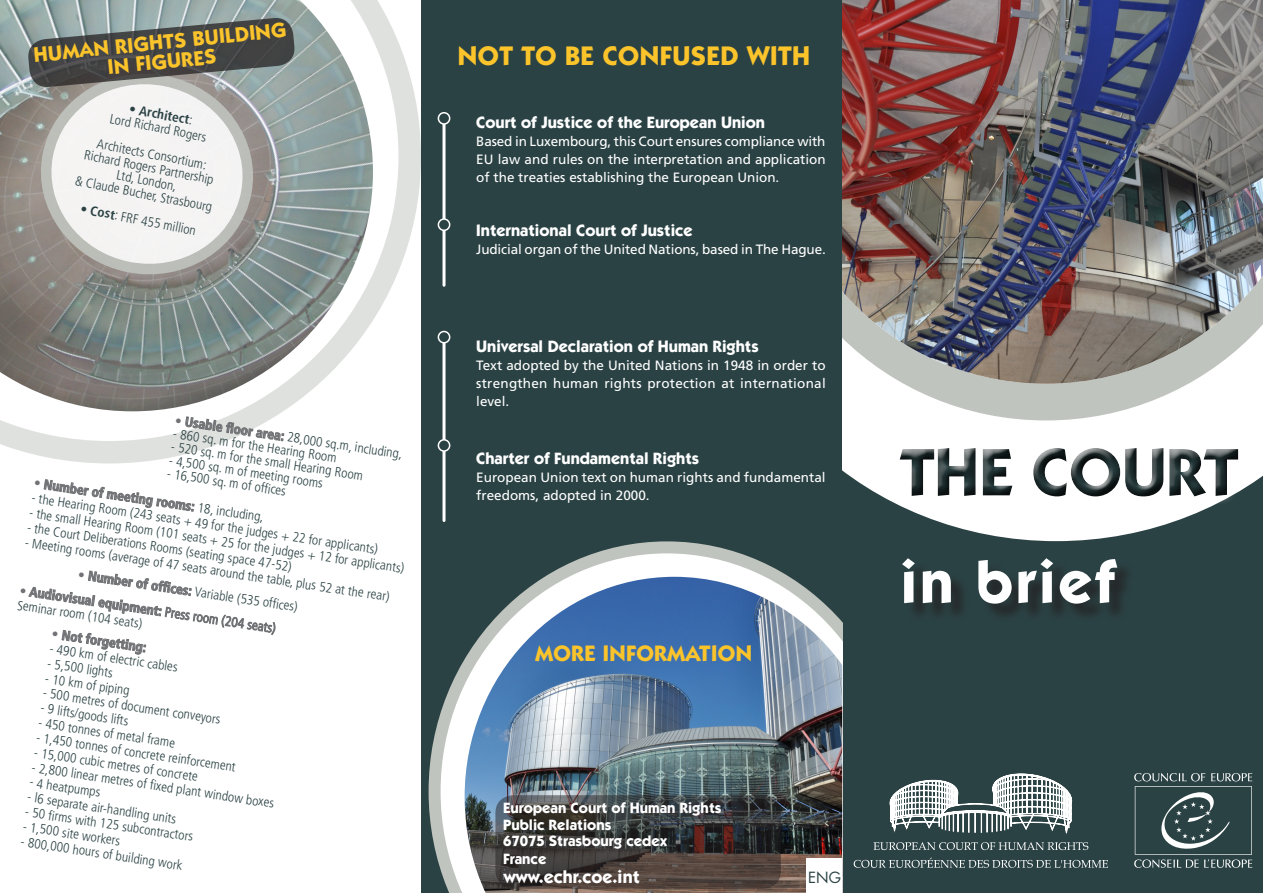
<style>
.page{position:relative;width:1263px;height:893px;background:#fff}
.page>*{position:absolute;margin:0;border:0;box-sizing:border-box;transform-origin:0 0}
.t1{font:700 67.5px "ITC Kabel Std";color:#2b4244}
.t2{font:700 60px "ITC Kabel Std";letter-spacing:.05em;color:#fff}
.t3{font:700 27px "ITC Kabel Std";letter-spacing:.02em;color:#fbc42b}
.t4{font:700 22.5px "ITC Kabel Std";letter-spacing:.02em;color:#fbc42b}
.t5{font:700 21px "ITC Kabel Std";color:#fbc42b}
.t6{font:700 18px "ITC Kabel Std";color:#fff}
.Titre_blanc{font:700 16.5px "ITC Kabel Std";color:#fff}
.t7{font:700 15px "ITC Kabel Std";color:#fff}
.Normal_blanc_ECHR{font:15px "Futura Std";color:#2b4244}
.Normal_gris{font:300 condensed 13.5px/13.5px "Frutiger LT Std";color:#2b4244;text-align:center}
.Normal_blanc{font:13.5px/18px "Frutiger LT Std";color:#fff;text-align:justify}
.Normal_gris-2{font:700 condensed 13.5px "Frutiger LT Std";color:#717275}
.t8{font:700 condensed 13.5px "Frutiger LT Std";color:#2b4244}
.s1{font-weight:300}
.s2{font-weight:700}
.s3{color:#717275}
.s4{font-weight:700;color:#717275}
.s5{font-weight:300;color:#2b4244}
</style>
<div class="page">
<div style="left:836px;top:405px;width:427px;height:488px;background:#2b4244"></div>
<svg style="left:842px;top:420px;width:421px;height:121px;fill:#fff"></svg>
<svg style="left:842px;top:384px;width:421px;height:36px"></svg>
<img style="left:842px;top:0;width:421px;height:384px">
<div style="left:421px;top:0;width:421px;height:893px;background:#2b4244"></div>
<svg style="left:0;top:0;width:421px;height:463px"></svg>
<img style="left:0;top:0;width:373px;height:411px">
<svg style="left:26px;top:58px;width:242px;height:221px"></svg>
<svg style="left:429px;top:541px;width:361px;height:352px"></svg>
<img style="left:465px;top:577px;width:377px;height:316px">
<svg style="left:495px;top:795px;width:286px;height:94px;background:#403c3b"></svg>
<svg style="left:27px;top:16px;width:269px;height:73px;background:#666b6a"></svg>
<div style="left:806px;top:859px;width:36px;height:34px;background:#fff"></div>
<hr style="left:442px;top:122px;width:3px;height:163px;background:#fff">
<div style="left:438px;top:112px;width:12px;height:13px;border:2px solid #fff;border-radius:50%"></div>
<div style="left:438px;top:219px;width:12px;height:11px;background:#2b4244;border-radius:50%"></div>
<div style="left:438px;top:218px;width:12px;height:13px;border:2px solid #fff;border-radius:50%"></div>
<hr style="left:442px;top:339px;width:3px;height:182px;background:#fff">
<div style="left:438px;top:331px;width:12px;height:12px;background:#2b4244;border-radius:50%"></div>
<div style="left:438px;top:331px;width:12px;height:12px;border:2px solid #fff;border-radius:50%"></div>
<div style="left:438px;top:440px;width:12px;height:11px;background:#2b4244;border-radius:50%"></div>
<div style="left:438px;top:439px;width:12px;height:13px;border:2px solid #fff;border-radius:50%"></div>
<svg style="left:854px;top:858px;width:254px;height:10px"></svg>
<svg style="left:873px;top:842px;width:215px;height:8px"></svg>
<svg style="left:890px;top:774px;width:182px;height:59px"></svg>
<svg style="left:1134px;top:773px;width:118px;height:95px"></svg>
<div style="left:888px;top:430px;width:375px;height:84px;background:#231f20;opacity:.75"></div>
<div style="left:889px;top:437px;width:358px;height:66px;background:#fff"></div>
<div style="left:891px;top:442px;width:358px;height:65px;background:#231f20;opacity:.75"></div>
<svg style="left:185px;top:416px;width:99px;height:25px"></svg>
<svg style="left:43px;top:479px;width:151px;height:32px"></svg>
<svg style="left:28px;top:570px;width:248px;height:85px"></svg>
<div style="left:906px;top:562px;width:229px;height:60px;background:#231f20;opacity:.75"></div>
<p class="t5" style="left:33px;top:43px;width:255px;rotate:-6deg">HUMAN RIGHTS BUILDING</p>
<p class="t5" style="left:106px;top:55px;width:110px;rotate:-6deg">IN FIGURES</p>
<p class="t8" style="left:131px;top:100px;width:66px;rotate:11deg"><span class="s1">•</span> Architect<span class="s1">:</span></p>
<p class="Normal_gris" style="left:111px;top:112px;width:100px;rotate:11deg">Lord Richard Rogers</p>
<p class="Normal_gris" style="left:98px;top:137px;width:113px;rotate:11deg">Architects Consortium:</p>
<p class="Normal_gris" style="left:82px;top:147px;width:141px;rotate:11deg">Richard Rogers Partnership<br>Ltd, London,<br>&amp; Claude Bucher, Strasbourg</p>
<p class="Normal_gris" style="left:82px;top:202px;width:119px;rotate:11deg">• <span class="s2">Cost</span>: FRF 455 million</p>
<p class="Normal_gris" style="left:177px;top:412px;width:231px;rotate:9deg"><span class="s3">•</span> <span class="s4">Usable fl oor area:</span> 28,000 sq.m, including,</p>
<p class="Normal_gris" style="left:174px;top:426px;width:167px;rotate:9deg">- 860 sq. m for the Hearing Room</p>
<p class="Normal_gris" style="left:172px;top:439px;width:195px;rotate:9deg">- 520 sq. m for the small Hearing Room</p>
<p class="Normal_gris" style="left:170px;top:453px;width:157px;rotate:9deg">- 4,500 sq. m of meeting rooms</p>
<p class="Normal_gris" style="left:168px;top:466px;width:122px;rotate:9deg">- 16,500 sq. m of offi ces</p>
<p class="Normal_gris-2" style="left:35px;top:474px;width:234px;rotate:9deg"><span class="s1">•</span> Number of meeting rooms: <span class="s5">18, including,</span></p>
<p class="Normal_gris" style="left:33px;top:489px;width:351px;rotate:9deg">- the Hearing Room (243 seats + 49 for the judges + 22 for applicants)</p>
<p class="Normal_gris" style="left:31px;top:504px;width:380px;rotate:9deg">- the small Hearing Room (101 seats + 25 for the judges + 12 for applicants)</p>
<p class="Normal_gris" style="left:29px;top:520px;width:269px;rotate:9deg">- the Court Deliberations Rooms (seating space 47-52)</p>
<p class="Normal_gris" style="left:27px;top:534px;width:370px;rotate:9deg">- Meeting rooms (average of 47 seats around the table, plus 52 at the rear)</p>
<p class="Normal_gris-2" style="left:53px;top:625px;width:97px;rotate:9deg"><span class="s1">•</span> Not forgetting:</p>
<p class="Normal_gris" style="left:80px;top:566px;width:223px;rotate:9deg"><span class="s3">•</span> <span class="s4">Number of offi ces:</span> Variable (535 offi ces)</p>
<p class="Normal_gris-2" style="left:21px;top:582px;width:260px;rotate:9deg"><span class="s1">•</span> Audiovisual equipment: <span class="s5">Press room (204 seats)</span></p>
<p class="Normal_gris" style="left:19px;top:598px;width:128px;rotate:9deg">Seminar room (104 seats)</p>
<p class="Normal_gris" style="left:51px;top:641px;width:131px;rotate:9deg">- 490 km of electric cables</p>
<p class="Normal_gris" style="left:49px;top:656px;width:68px;rotate:9deg">- 5,500 lights</p>
<p class="Normal_gris" style="left:46px;top:671px;width:87px;rotate:9deg">- 10 km of piping</p>
<p class="Normal_gris" style="left:44px;top:685px;width:181px;rotate:9deg">- 500 metres of document conveyors</p>
<p class="Normal_gris" style="left:42px;top:701px;width:90px;rotate:9deg">- 9 lifts/goods lifts</p>
<p class="Normal_gris" style="left:40px;top:715px;width:139px;rotate:9deg">- 450 tonnes of metal frame</p>
<p class="Normal_gris" style="left:38px;top:730px;width:203px;rotate:9deg">- 1,450 tonnes of concrete reinforcement</p>
<p class="Normal_gris" style="left:35px;top:745px;width:167px;rotate:9deg">- 15,000 cubic metres of concrete</p>
<p class="Normal_gris" style="left:33px;top:759px;width:246px;rotate:9deg">- 2,800 linear metres of fi xed plant window boxes</p>
<p class="Normal_gris" style="left:31px;top:775px;width:73px;rotate:9deg">- 4 heatpumps</p>
<p class="Normal_gris" style="left:29px;top:789px;width:152px;rotate:9deg">- l6 separate air-handling units</p>
<p class="Normal_gris" style="left:27px;top:804px;width:171px;rotate:9deg">- 50 fi rms with 125 subcontractors</p>
<p class="Normal_gris" style="left:24px;top:819px;width:100px;rotate:9deg">- 1,500 site workers</p>
<p class="Normal_gris" style="left:22px;top:834px;width:165px;rotate:9deg">- 800,000 hours of building work</p>
<p class="t3" style="left:458px;top:40px;width:354px">NOT TO BE CONFUSED WITH</p>
<p class="Titre_blanc" style="left:476px;top:112px;width:290px">Court of Justice of the European Union</p>
<p class="Normal_blanc" style="left:476px;top:133px;width:351px">Based in Luxembourg, this Court ensures compliance with EU law and rules on the interpretation and application of the treaties establishing the European Union.</p>
<p class="Titre_blanc" style="left:476px;top:220px;width:218px">International Court of Justice</p>
<p class="Normal_blanc" style="left:476px;top:240px;width:351px">Judicial organ of the United Nations, based in The Hague.</p>
<p class="Titre_blanc" style="left:476px;top:336px;width:284px">Universal Declaration of Human Rights</p>
<p class="Normal_blanc" style="left:476px;top:357px;width:351px">Text adopted by the United Nations in 1948 in order to strengthen human rights protection at international level.</p>
<p class="Titre_blanc" style="left:476px;top:448px;width:224px">Charter of Fundamental Rights</p>
<p class="Normal_blanc" style="left:476px;top:468px;width:351px">European Union text on human rights and fundamental freedoms, adopted in 2000.</p>
<p class="t4" style="left:535px;top:640px;width:218px">MORE INFORMATION</p>
<p class="t7" style="left:503px;top:799px;width:220px">European Court of Human Rights</p>
<p class="t7" style="left:503px;top:815px;width:110px">Public Relations</p>
<p class="t7" style="left:503px;top:832px;width:166px">67075 Strasbourg cedex</p>
<p class="t7" style="left:503px;top:850px;width:45px">France</p>
<p class="t6" style="left:504px;top:866px;width:137px">www.echr.coe.int</p>
<p class="Normal_blanc_ECHR" style="left:808px;top:868px;width:34px">ENG</p>
<h1 class="t1" style="left:900px;top:431px;width:339px">THE COURT</h1>
<p class="t2" style="left:900px;top:546px;width:216px">in brief</p>
</div>
